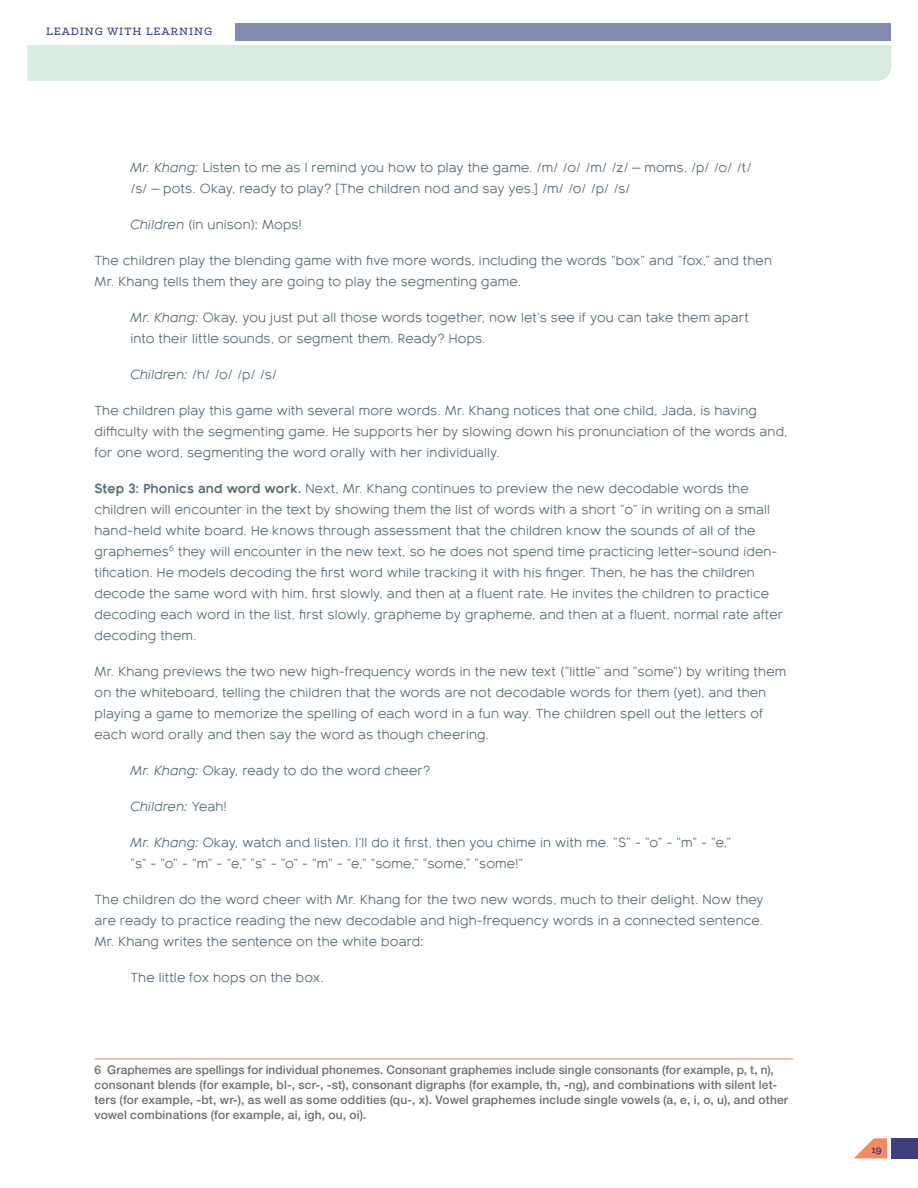
<style>
.page{position:relative;width:918px;height:1188px;background:#fff}
.page>*{position:absolute;margin:0;border:0;box-sizing:border-box;transform-origin:0 0}
.Body{font:12.75px/21px "Bambino New";letter-spacing:.015em;color:#596d79}
.Body_indent{font:12.75px/21px "Bambino New";letter-spacing:.015em;color:#596d79}
.Body_indent-2{font:italic 12.75px "Bambino New";letter-spacing:.02em;color:#596d79}
.Footnotes{font:500 12px/15px "Helvetica Neue";letter-spacing:.015em;color:#6d6e71}
.t1{font:500 12px "Klinic Slab";letter-spacing:.08em;color:#3f3d7d}
.t2{font:700 11.25px "Klinic Slab";color:#3f3d7d}
.s1{font-style:italic}
.s2{font-weight:700}
.s3{font-style:normal}
</style>
<div class="page">
<div style="left:27px;top:45px;width:864px;height:36px;background:#daebe2"></div>
<div style="left:236px;top:23px;width:655px;height:17px;background:#828aae"></div>
<svg style="left:854px;top:1138px;width:33px;height:20px"></svg>
<div style="left:891px;top:1138px;width:27px;height:20px;background:#3f3d7d"></div>
<hr style="left:94px;top:1059px;width:700px;height:1px;background:#f58961">
<p class="t1" style="left:46px;top:23px;width:168px">LEADING WITH LEARNING</p>
<p class="Body_indent" style="left:130px;top:155px;width:623px"><span class="s1">Mr. Khang:</span> Listen to me as I remind you how to play the game. /m/ /o/ /m/ /z/ — moms, /p/ /o/ /t/ /s/ — pots. Okay, ready to play? [The children nod and say yes.] /m/ /o/ /p/ /s/</p>
<p class="Body_indent" style="left:130px;top:212px;width:172px"><span class="s1">Children</span> (in unison): Mops!</p>
<p class="Body" style="left:94px;top:248px;width:679px">The children play the blending game with five more words, including the words “box” and “fox,” and then<br>Mr. Khang tells them they are going to play the segmenting game.</p>
<p class="Body_indent" style="left:130px;top:305px;width:620px"><span class="s1">Mr. Khang:</span> Okay, you just put all those words together, now let’s see if you can take them apart into their little sounds, or segment them. Ready? Hops.</p>
<p class="Body_indent" style="left:130px;top:362px;width:148px"><span class="s1">Children:</span> /h/ /o/ /p/ /s/</p>
<p class="Body" style="left:94px;top:398px;width:695px">The children play this game with several more words. Mr. Khang notices that one child, Jada, is having difficulty with the segmenting game. He supports her by slowing down his pronunciation of the words and, for one word, segmenting the word orally with her individually.</p>
<p class="Body" style="left:94px;top:476px;width:690px"><span class="s2">Step 3: Phonics and word work.</span> Next, Mr. Khang continues to preview the new decodable words the children will encounter in the text by showing them the list of words with a short “o” in writing on a small hand-held white board. He knows through assessment that the children know the sounds of all of the graphemes<sup>6</sup> they will encounter in the new text, so he does not spend time practicing letter–sound iden&shy;tification. He models decoding the first word while tracking it with his finger. Then, he has the children decode the same word with him, first slowly, and then at a fluent rate. He invites the children to practice decoding each word in the list, first slowly, grapheme by grapheme, and then at a fluent, normal rate after decoding them.</p>
<p class="Body" style="left:94px;top:659px;width:693px">Mr. Khang previews the two new high-frequency words in the new text (“little” and “some”) by writing them on the whiteboard, telling the children that the words are not decodable words for them (yet), and then playing a game to memorize the spelling of each word in a fun way. The children spell out the letters of each word orally and then say the word as though cheering.</p>
<p class="Body_indent" style="left:130px;top:758px;width:301px"><span class="s1">Mr. Khang:</span> Okay, ready to do the word cheer?</p>
<p class="Body_indent-2" style="left:130px;top:795px;width:97px">Children: <span class="s3">Yeah!</span></p>
<p class="Body_indent" style="left:130px;top:830px;width:602px"><span class="s1">Mr. Khang:</span> Okay, watch and listen. I’ll do it first, then you chime in with me. “S” - “o” - “m” - “e,” “s” - “o” - “m” - “e,” “s” - “o” - “m” - “e,” “some,” “some,” “some!”</p>
<p class="Body" style="left:94px;top:887px;width:671px;text-align:justify">The children do the word cheer with Mr. Khang for the two new words, much to their delight. Now they are ready to practice reading the new decodable and high-frequency words in a connected sentence.<br>Mr. Khang writes the sentence on the white board:</p>
<p class="Body_indent" style="left:130px;top:965px;width:195px">The little fox hops on the box.</p>
<p class="Footnotes" style="left:94px;top:1062px;width:695px">6 Graphemes are spellings for individual phonemes. Consonant graphemes include single consonants (for example, p, t, n), consonant blends (for example, bl-, scr-, -st), consonant digraphs (for example, th, -ng), and combinations with silent let&shy;ters (for example, -bt, wr-), as well as some oddities (qu-, x). Vowel graphemes include single vowels (a, e, i, o, u), and other vowel combinations (for example, ai, igh, ou, oi).</p>
<p class="t2" style="left:871px;top:1142px;width:12px">19</p>
</div>
